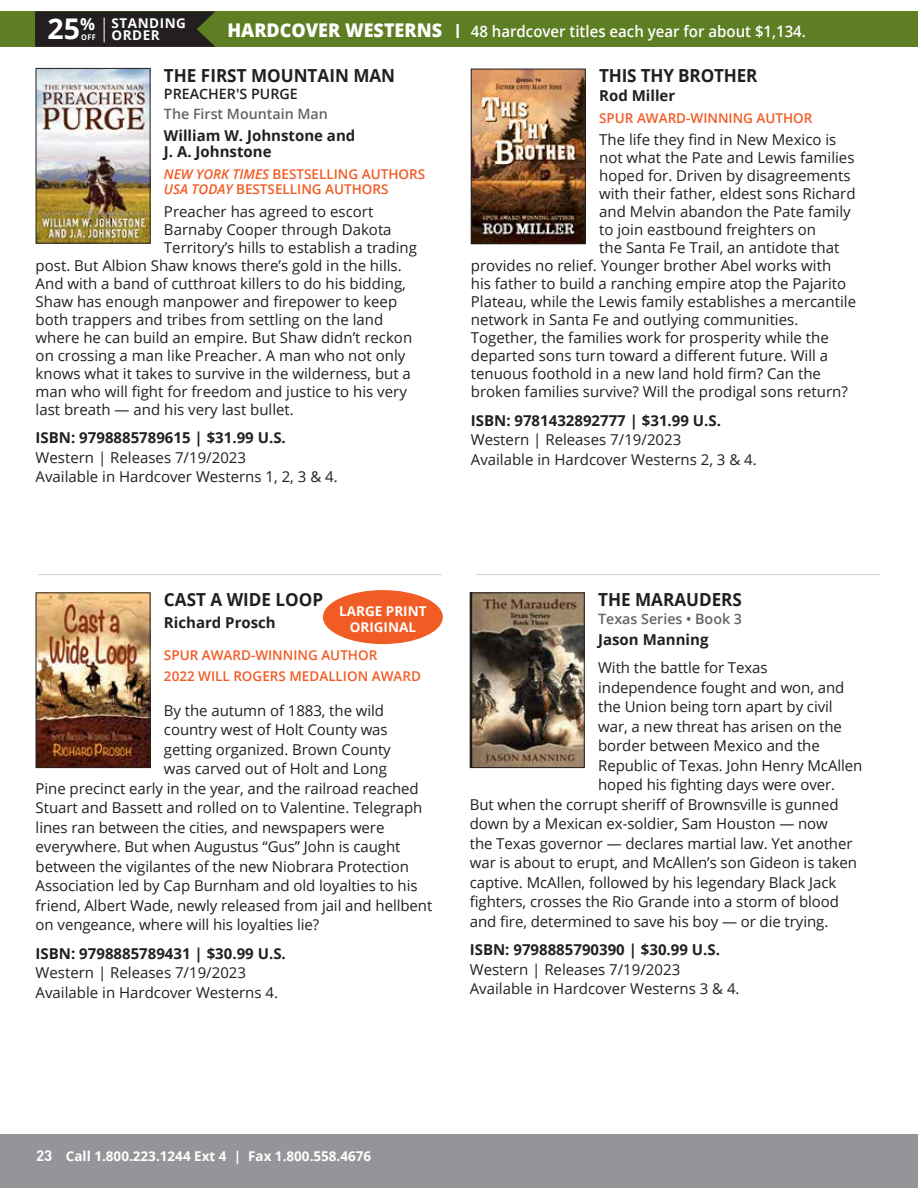
<style>
.page{position:relative;width:918px;height:1188px;background:#fff}
.page>*{position:absolute;margin:0;border:0;box-sizing:border-box;transform-origin:0 0}
.t1{font:700 28.5px "Open Sans";color:#fff}
.t2{font:700 18px "Open Sans";color:#231f20;scale:.95 1}
.t3{font:600 15.75px "Open Sans";color:#fff;scale:.95 1}
.t4{font:15px/19.5px "Open Sans";color:#231f20}
.t5{font:700 15px/16.5px "Open Sans";color:#231f20}
.t6{font:600 14.25px "Open Sans";color:#636366}
.t7{font:600 14.25px "Open Sans";color:#231f20}
.t8{font:600 13.5px/21px "Open Sans";color:#f15b24}
.t9{font:700 13.5px/16.5px "Open Sans";color:#fff;text-align:center}
.t10{font:700 13.5px/12px "Open Sans";letter-spacing:.04em;color:#fff}
.s1{font-weight:800;font-size:18.9px}
.s2{font-size:19.5px}
.s3{font-size:7.8px}
.s4{font-style:italic}
.s5{font-family:"DIN Offc";font-size:15px}
</style>
<div class="page">
<div style="left:0;top:1134px;width:918px;height:54px;background:#939598"></div>
<div style="left:0;top:11px;width:918px;height:36px;background:#5e7e23"></div>
<svg style="left:35px;top:11px;width:180px;height:36px;background:#272521"></svg>
<img style="left:38px;top:594px;width:110px;height:172px">
<div style="left:36px;top:592px;width:114px;height:176px;border:1px solid #231f20"></div>
<img style="left:472px;top:594px;width:111px;height:172px">
<div style="left:470px;top:592px;width:115px;height:176px;border:1px solid #231f20"></div>
<img style="left:38px;top:70px;width:110px;height:172px">
<div style="left:36px;top:68px;width:114px;height:176px;border:1px solid #231f20"></div>
<img style="left:473px;top:71px;width:111px;height:171px">
<div style="left:471px;top:69px;width:115px;height:175px;border:1px solid #231f20"></div>
<hr style="left:38px;top:574px;width:404px;height:1px;background:#d1d2d4">
<hr style="left:476px;top:574px;width:404px;height:1px;background:#d1d2d4">
<div style="left:323px;top:590px;width:120px;height:54px;background:#f15b24;border-radius:50%"></div>
<h1 class="t1" style="left:47px;top:9px;width:49px">25<sup>%</sup></h1>
<p class="t3" style="left:228px;top:20px;width:610px"><span class="s1">HARDCOVER WESTERNS</span> <span class="s2">I</span> 48 hardcover titles each year for about $1,134.</p>
<p class="t10" style="left:81px;top:17px;width:106px;text-indent:30px">STANDING<br><span class="s3">OFF</span> ORDER</p>
<p class="t2" style="left:164px;top:62px;width:245px">THE FIRST MOUNTAIN MAN</p>
<p class="t7" style="left:164px;top:84px;width:135px">PREACHER'S PURGE</p>
<p class="t6" style="left:164px;top:104px;width:165px">The First Mountain Man</p>
<p class="t5" style="left:164px;top:127px;width:193px">William W. Johnstone and<br>J. A. Johnstone</p>
<p class="t8" style="left:164px;top:167px;width:263px;line-height:15px"><span class="s4">NEW YORK TIMES</span> BESTSELLING AUTHORS<br><span class="s4">USA TODAY</span> BESTSELLING AUTHORS</p>
<p class="t4" style="left:164px;top:201px;width:211px">Preacher has agreed to escort</p>
<p class="t4" style="left:164px;top:219px;width:229px">Barnaby Cooper through Dakota</p>
<p class="t4" style="left:164px;top:237px;width:254px">Territory’s hills to establish a trading</p>
<p class="t4" style="left:36px;top:255px;width:368px">post. But Albion Shaw knows there’s gold in the hills.</p>
<p class="t4" style="left:36px;top:273px;width:372px">And with a band of cutthroat killers to do his bidding,</p>
<p class="t4" style="left:36px;top:291px;width:363px">Shaw has enough manpower and firepower to keep</p>
<p class="t4" style="left:36px;top:309px;width:349px">both trappers and tribes from settling on the land</p>
<p class="t4" style="left:36px;top:327px;width:378px">where he can build an empire. But Shaw didn’t reckon</p>
<p class="t4" style="left:36px;top:345px;width:371px">on crossing a man like Preacher. A man who not only</p>
<p class="t4" style="left:36px;top:363px;width:377px">knows what it takes to survive in the wilderness, but a</p>
<p class="t4" style="left:36px;top:381px;width:373px">man who will fight for freedom and justice to his very</p>
<p class="t4" style="left:36px;top:399px;width:260px">last breath — and his very last bullet.</p>
<p class="t5" style="left:36px;top:429px;width:252px">ISBN: 9798885789615 | $31.99 U.S.</p>
<p class="t4" style="left:36px;top:447px;width:304px">Western | Releases 7/19/2023<br>Available in Hardcover Westerns 1, 2, 3 &amp; 4.</p>
<p class="t2" style="left:599px;top:63px;width:168px">THIS THY BROTHER</p>
<p class="t5" style="left:599px;top:87px;width:78px">Rod Miller</p>
<p class="t8" style="left:599px;top:107px;width:215px">SPUR AWARD-WINNING AUTHOR</p>
<p class="t4" style="left:599px;top:130px;width:239px">The life they find in New Mexico is</p>
<p class="t4" style="left:599px;top:148px;width:257px">not what the Pate and Lewis families</p>
<p class="t4" style="left:599px;top:166px;width:253px">hoped for. Driven by disagreements</p>
<p class="t4" style="left:599px;top:184px;width:258px">with their father, eldest sons Richard</p>
<p class="t4" style="left:599px;top:202px;width:253px">and Melvin abandon the Pate family</p>
<p class="t4" style="left:599px;top:220px;width:218px">to join eastbound freighters on</p>
<p class="t4" style="left:599px;top:238px;width:242px">the Santa Fe Trail, an antidote that</p>
<p class="t4" style="left:471px;top:256px;width:362px">provides no relief. Younger brother Abel works with</p>
<p class="t4" style="left:471px;top:274px;width:377px">his father to build a ranching empire atop the Pajarito</p>
<p class="t4" style="left:471px;top:292px;width:387px">Plateau, while the Lewis family establishes a mercantile</p>
<p class="t4" style="left:471px;top:310px;width:329px">network in Santa Fe and outlying communities.</p>
<p class="t4" style="left:471px;top:328px;width:359px">Together, the families work for prosperity while the</p>
<p class="t4" style="left:471px;top:346px;width:359px">departed sons turn toward a different future. Will a</p>
<p class="t4" style="left:471px;top:364px;width:352px">tenuous foothold in a new land hold firm? Can the</p>
<p class="t4" style="left:471px;top:382px;width:378px">broken families survive? Will the prodigal sons return?</p>
<p class="t5" style="left:471px;top:412px;width:252px">ISBN: 9781432892777 | $31.99 U.S.</p>
<p class="t4" style="left:471px;top:430px;width:287px">Western | Releases 7/19/2023<br>Available in Hardcover Westerns 2, 3 &amp; 4.</p>
<p class="t2" style="left:164px;top:587px;width:169px">CAST A WIDE LOOP</p>
<p class="t5" style="left:164px;top:614px;width:113px">Richard Prosch</p>
<p class="t8" style="left:164px;top:645px;width:258px">SPUR AWARD-WINNING AUTHOR<br>2022 WILL ROGERS MEDALLION AWARD</p>
<p class="t4" style="left:164px;top:700px;width:222px">By the autumn of 1883, the wild</p>
<p class="t4" style="left:164px;top:720px;width:225px">country west of Holt County was</p>
<p class="t4" style="left:164px;top:739px;width:228px">getting organized. Brown County</p>
<p class="t4" style="left:164px;top:759px;width:224px">was carved out of Holt and Long</p>
<p class="t4" style="left:36px;top:778px;width:385px">Pine precinct early in the year, and the railroad reached</p>
<p class="t4" style="left:36px;top:798px;width:388px">Stuart and Bassett and rolled on to Valentine. Telegraph</p>
<p class="t4" style="left:36px;top:817px;width:350px">lines ran between the cities, and newspapers were</p>
<p class="t4" style="left:36px;top:837px;width:366px">everywhere. But when Augustus “Gus” John is caught</p>
<p class="t4" style="left:36px;top:856px;width:375px">between the vigilantes of the new Niobrara Protection</p>
<p class="t4" style="left:36px;top:876px;width:383px">Association led by Cap Burnham and old loyalties to his</p>
<p class="t4" style="left:36px;top:895px;width:398px">friend, Albert Wade, newly released from jail and hellbent</p>
<p class="t4" style="left:36px;top:915px;width:285px">on vengeance, where will his loyalties lie?</p>
<p class="t5" style="left:36px;top:945px;width:252px">ISBN: 9798885789431 | $30.99 U.S.</p>
<p class="t4" style="left:36px;top:963px;width:244px">Western | Releases 7/19/2023<br>Available in Hardcover Westerns 4.</p>
<p class="t9" style="left:339px;top:602px;width:89px">LARGE PRINT<br>ORIGINAL</p>
<p class="t2" style="left:598px;top:587px;width:153px">THE MARAUDERS</p>
<p class="t6" style="left:598px;top:609px;width:145px">Texas Series • Book 3</p>
<p class="t5" style="left:598px;top:631px;width:112px">Jason Manning</p>
<p class="t4" style="left:598px;top:658px;width:171px">With the battle for Texas</p>
<p class="t4" style="left:598px;top:677px;width:248px">independence fought and won, and</p>
<p class="t4" style="left:598px;top:697px;width:236px">the Union being torn apart by civil</p>
<p class="t4" style="left:598px;top:716px;width:245px">war, a new threat has arisen on the</p>
<p class="t4" style="left:598px;top:736px;width:223px">border between Mexico and the</p>
<p class="t4" style="left:598px;top:755px;width:266px">Republic of Texas. John Henry McAllen</p>
<p class="t4" style="left:598px;top:775px;width:239px">hoped his fighting days were over.</p>
<p class="t4" style="left:470px;top:794px;width:370px">But when the corrupt sheriff of Brownsville is gunned</p>
<p class="t4" style="left:470px;top:814px;width:360px">down by a Mexican ex-soldier, Sam Houston — now</p>
<p class="t4" style="left:470px;top:833px;width:384px">the Texas governor — declares martial law. Yet another</p>
<p class="t4" style="left:470px;top:853px;width:389px">war is about to erupt, and McAllen’s son Gideon is taken</p>
<p class="t4" style="left:470px;top:872px;width:368px">captive. McAllen, followed by his legendary Black Jack</p>
<p class="t4" style="left:470px;top:892px;width:371px">fighters, crosses the Rio Grande into a storm of blood</p>
<p class="t4" style="left:470px;top:911px;width:360px">and fire, determined to save his boy — or die trying.</p>
<p class="t5" style="left:470px;top:941px;width:252px">ISBN: 9798885790390 | $30.99 U.S.</p>
<p class="t4" style="left:470px;top:959px;width:271px">Western | Releases 7/19/2023<br>Available in Hardcover Westerns 3 &amp; 4.</p>
<p class="t9" style="left:36px;top:1147px;width:337px"><span class="s5">23</span> Call 1.800.223.1244 Ext 4 | Fax 1.800.558.4676</p>
</div>
